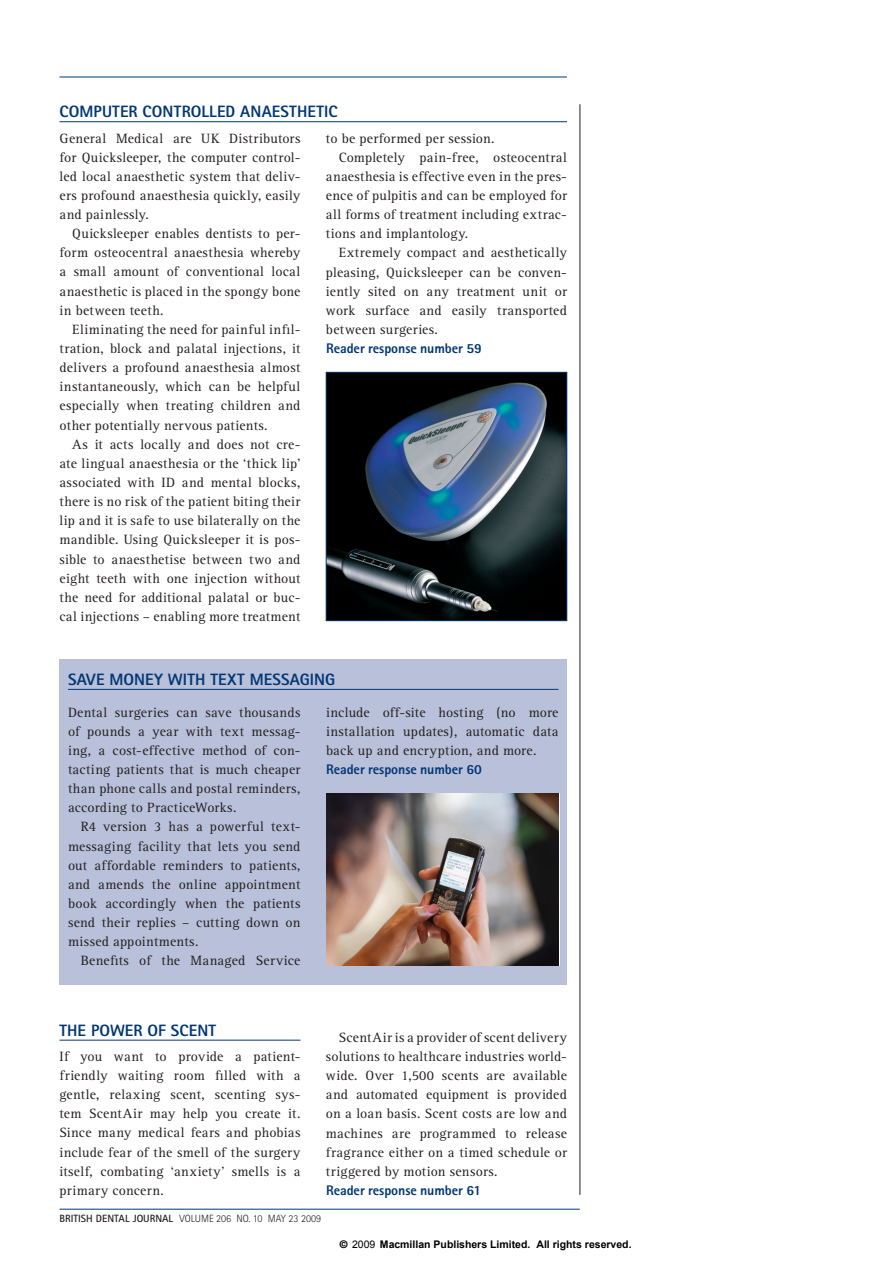
<style>
.page{position:relative;width:893px;height:1263px;background:#fff}
.page>*{position:absolute;margin:0;border:0;box-sizing:border-box;transform-origin:0 0}
.t1{font:800 16.5px "Rotis Sans Serif";letter-spacing:.01em;color:#013775}
.t2{font:13.95px/19.2px "Rotis Serif";letter-spacing:.02em;color:#231f20;text-align:justify}
.t3{font:800 13.95px "Rotis Sans Serif";letter-spacing:-.005em;color:#013775}
.t4{font:700 10.5px "Arial";color:#000}
.t5{font:300 10.5px "Rotis Sans Serif";color:#231f20}
.s1{font-weight:700}
.s2{font-family:"Helvetica"}
.s3{font-weight:400}
</style>
<div class="page">
<hr style="left:59px;top:121px;width:508px;height:1px;background:#013775">
<hr style="left:59px;top:1209px;width:521px;height:1px;background:#013775">
<div style="left:59px;top:659px;width:508px;height:325px;background:#b9c0d9"></div>
<hr style="left:68px;top:689px;width:490px;height:1px;background:#013775">
<hr style="left:59px;top:77px;width:508px;height:1px;background:#013775">
<img style="left:326px;top:793px;width:233px;height:172px">
<hr style="left:580px;top:104px;width:1px;height:1091px;background:#231f20">
<img style="left:328px;top:374px;width:237px;height:245px">
<div style="left:326px;top:372px;width:241px;height:249px;border:1px solid #013775"></div>
<hr style="left:59px;top:1040px;width:241px;height:1px;background:#013775">
<p class="t1" style="left:59px;top:106px;width:280px">COMPUTER CONTROLLED ANAESTHETIC</p>
<p class="t2" style="left:59px;top:130px;width:242px">General Medical are UK Distributors for Quicksleeper, the computer control&shy;led local anaesthetic system that deliv&shy;ers profound anaesthesia quickly, easily and painlessly.</p>
<p class="t2" style="left:59px;top:225px;width:242px;text-indent:13px">Quicksleeper enables dentists to per&shy;form osteocentral anaesthesia whereby a small amount of conventional local anaesthetic is placed in the spongy bone in between teeth.</p>
<p class="t2" style="left:59px;top:321px;width:242px;text-indent:13px">Eliminating the need for painful infil&shy;tration, block and palatal injections, it delivers a profound anaesthesia almost instantaneously, which can be helpful especially when treating children and other potentially nervous patients.</p>
<p class="t2" style="left:59px;top:436px;width:242px;text-indent:13px">As it acts locally and does not cre&shy;ate lingual anaesthesia or the ‘thick lip’ associated with ID and mental blocks, there is no risk of the patient biting their lip and it is safe to use bilaterally on the mandible. Using Quicksleeper it is pos&shy;sible to anaesthetise between two and eight teeth with one injection without the need for additional palatal or buc&shy;cal injections – enabling more treatment</p>
<p class="t2" style="left:326px;top:130px;width:170px">to be performed per session.</p>
<p class="t2" style="left:339px;top:149px;width:230px">Completely pain-free, osteocentral</p>
<p class="t2" style="left:326px;top:168px;width:242px">anaesthesia is effective even in the pres-</p>
<p class="t2" style="left:326px;top:187px;width:242px">ence of pulpitis and can be employed for</p>
<p class="t2" style="left:326px;top:206px;width:242px">all forms of treatment including extrac-</p>
<p class="t2" style="left:326px;top:225px;width:144px">tions and implantology.</p>
<p class="t2" style="left:339px;top:244px;width:230px">Extremely compact and aesthetically</p>
<p class="t2" style="left:326px;top:264px;width:242px">pleasing, Quicksleeper can be conven-</p>
<p class="t2" style="left:326px;top:283px;width:242px">iently sited on any treatment unit or</p>
<p class="t2" style="left:326px;top:302px;width:242px">work surface and easily transported</p>
<p class="t2" style="left:326px;top:321px;width:113px">between surgeries.</p>
<p class="t3" style="left:326px;top:343px;width:157px">Reader response number 59</p>
<p class="t1" style="left:68px;top:673px;width:269px">SAVE MONEY WITH TEXT MESSAGING</p>
<p class="t2" style="left:68px;top:704px;width:234px">Dental surgeries can save thousands of pounds a year with text messag&shy;ing, a cost-effective method of con&shy;tacting patients that is much cheaper than phone calls and postal reminders, according to PracticeWorks.</p>
<p class="t2" style="left:68px;top:818px;width:234px;text-indent:13px">R4 version 3 has a powerful text&shy;messaging facility that lets you send out affordable reminders to patients, and amends the online appointment book accordingly when the patients send their replies – cutting down on missed appointments.</p>
<p class="t2" style="left:81px;top:952px;width:221px">Benefits of the Managed Service</p>
<p class="t1" style="left:59px;top:1024px;width:158px">THE POWER OF SCENT</p>
<p class="t2" style="left:59px;top:1048px;width:242px">If you want to provide a patient&shy;friendly waiting room filled with a gentle, relaxing scent, scenting sys&shy;tem ScentAir may help you create it.<br>Since many medical fears and phobias include fear of the smell of the surgery itself, combating ‘anxiety’ smells is a primary concern.</p>
<p class="t2" style="left:326px;top:704px;width:234px">include off-site hosting (no more installation updates), automatic data back up and encryption, and more.</p>
<p class="t3" style="left:326px;top:764px;width:157px">Reader response number 60</p>
<p class="t2" style="left:326px;top:1029px;width:242px;text-indent:13px">ScentAir is a provider of scent delivery solutions to healthcare industries world&shy;wide. Over 1,500 scents are available and automated equipment is provided on a loan basis. Scent costs are low and machines are programmed to release fragrance either on a timed schedule or triggered by motion sensors.</p>
<p class="t3" style="left:326px;top:1185px;width:157px">Reader response number 61</p>
<p class="t5" style="left:59px;top:1215px;width:263px"><span class="s1">BRITISH DENTAL JOURNAL</span> VOLUME 206 NO. 10 MAY 23 2009</p>
<p class="t4" style="left:340px;top:1237px;width:293px"><span class="s2">©</span> <span class="s3">2009</span> Macmillan Publishers Limited. All rights reserved.</p>
</div>
